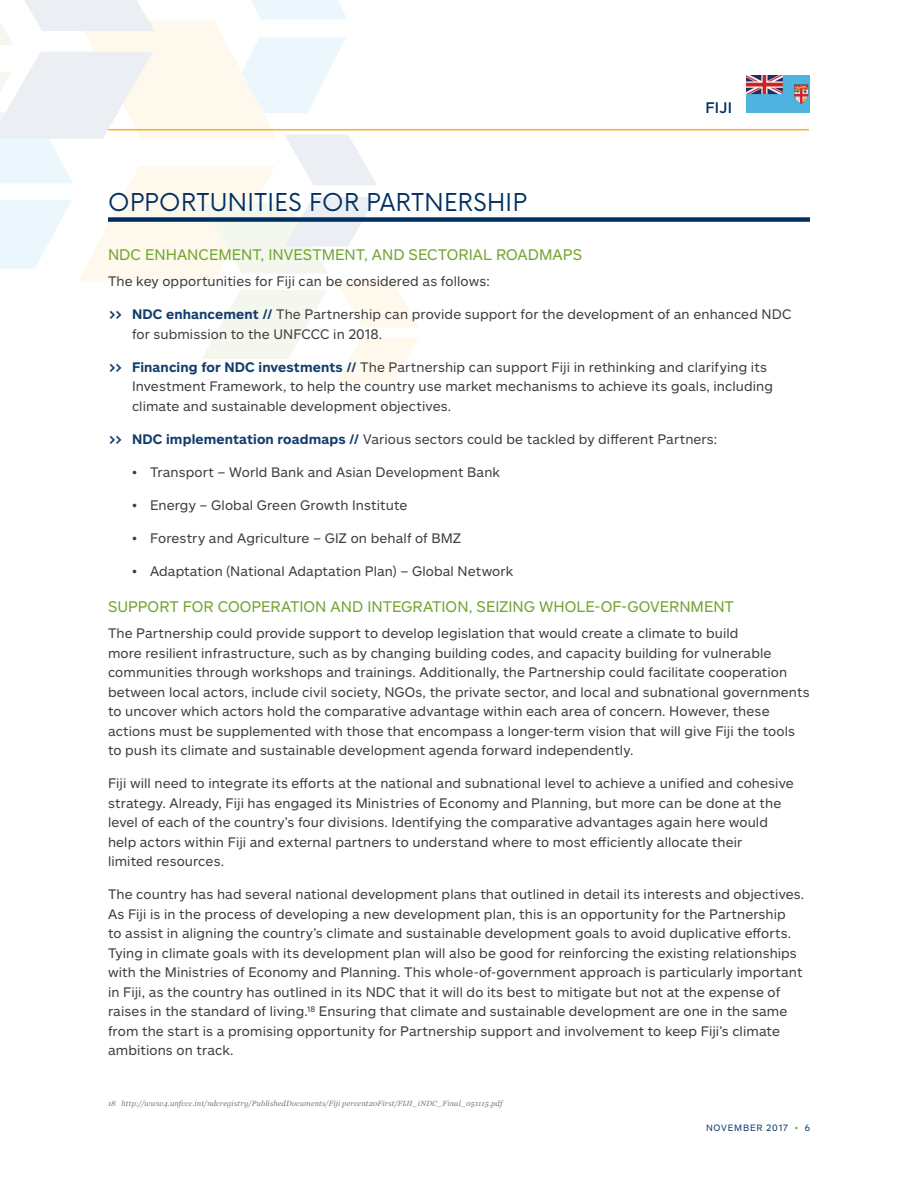
<style>
.page{position:relative;width:918px;height:1188px;background:#fff}
.page>*{position:absolute;margin:0;border:0;box-sizing:border-box;transform-origin:0 0}
.Header_1{font:24px "Now";letter-spacing:.02em;color:#003062}
.Subhead_1{font:15px "Allstate Sans";letter-spacing:.005em;color:#73a432}
.t1{font:500 15px "Allstate Sans";color:#003062}
.Body_copy_1{font:13.5px/19.5px "Allstate Sans";letter-spacing:.01em;color:#3e3e3f}
.Body_bullet{font:13.5px/19.5px "Allstate Sans";letter-spacing:.01em;color:#3e3e3f}
.t2{font:9px "Allstate Sans";letter-spacing:.085em;color:#123d6c}
.footers{font:italic 7.5px "Georgia";letter-spacing:.02em;color:#76787b}
.s1{font-weight:700;color:#123d6c}
.s2{color:#80ab41}
</style>
<div class="page">
<svg style="left:0;top:0;width:419px;height:383px"></svg>
<img style="left:746px;top:76px;width:64px;height:36px">
<hr style="left:108px;top:129px;width:701px;height:1px;background:#fbb416">
<div style="left:108px;top:217px;width:702px;height:5px;background:#003062"></div>
<p class="t1" style="left:705px;top:98px;width:28px">FIJI</p>
<p class="Header_1" style="left:108px;top:182px;width:420px">OPPORTUNITIES FOR PARTNERSHIP</p>
<p class="Subhead_1" style="left:108px;top:245px;width:476px">NDC ENHANCEMENT, INVESTMENT, AND SECTORIAL ROADMAPS</p>
<p class="Body_copy_1" style="left:108px;top:271px;width:384px">The key opportunities for Fiji can be considered as follows:</p>
<p class="Body_bullet" style="left:132px;top:304px;width:661px;text-indent:-24px"><span class="s1">&gt;&gt; NDC enhancement //</span> The Partnership can provide support for the development of an enhanced NDC for submission to the UNFCCC in 2018.</p>
<p class="Body_bullet" style="left:132px;top:357px;width:642px;text-indent:-24px"><span class="s1">&gt;&gt; Financing for NDC investments //</span> The Partnership can support Fiji in rethinking and clarifying its<br>Investment Framework, to help the country use market mechanisms to achieve its goals, including climate and sustainable development objectives.</p>
<p class="Body_bullet" style="left:108px;top:429px;width:611px"><span class="s1">&gt;&gt; NDC implementation roadmaps //</span> Various sectors could be tackled by different Partners:</p>
<p class="Body_copy_1" style="left:132px;top:462px;width:370px">• Transport – World Bank and Asian Development Bank</p>
<p class="Body_copy_1" style="left:132px;top:495px;width:277px">• Energy – Global Green Growth Institute</p>
<p class="Body_copy_1" style="left:132px;top:528px;width:331px">• Forestry and Agriculture – GIZ on behalf of BMZ</p>
<p class="Body_copy_1" style="left:132px;top:561px;width:383px">• Adaptation (National Adaptation Plan) – Global Network</p>
<p class="Subhead_1" style="left:108px;top:597px;width:628px">SUPPORT FOR COOPERATION AND INTEGRATION, SEIZING WHOLE-OF-GOVERNMENT</p>
<p class="Body_copy_1" style="left:108px;top:623px;width:703px">The Partnership could provide support to develop legislation that would create a climate to build<br>more resilient infrastructure, such as by changing building codes, and capacity building for vulnerable communities through workshops and trainings. Additionally, the Partnership could facilitate cooperation between local actors, include civil society, NGOs, the private sector, and local and subnational governments to uncover which actors hold the comparative advantage within each area of concern. However, these actions must be supplemented with those that encompass a longer-term vision that will give Fiji the tools to push its climate and sustainable development agenda forward independently.</p>
<p class="Body_copy_1" style="left:108px;top:773px;width:687px">Fiji will need to integrate its efforts at the national and subnational level to achieve a unified and cohesive strategy. Already, Fiji has engaged its Ministries of Economy and Planning, but more can be done at the level of each of the country’s four divisions. Identifying the comparative advantages again here would help actors within Fiji and external partners to understand where to most efficiently allocate their<br>limited resources.</p>
<p class="Body_copy_1" style="left:108px;top:884px;width:698px">The country has had several national development plans that outlined in detail its interests and objectives.<br>As Fiji is in the process of developing a new development plan, this is an opportunity for the Partnership<br>to assist in aligning the country’s climate and sustainable development goals to avoid duplicative efforts.<br>Tying in climate goals with its development plan will also be good for reinforcing the existing relationships with the Ministries of Economy and Planning. This whole-of-government approach is particularly important in Fiji, as the country has outlined in its NDC that it will do its best to mitigate but not at the expense of raises in the standard of living.<sup>18</sup> Ensuring that climate and sustainable development are one in the same from the start is a promising opportunity for Partnership support and involvement to keep Fiji’s climate ambitions on track.</p>
<p class="footers" style="left:108px;top:1098px;width:396px">18 http://www4.unfccc.int/ndcregistry/PublishedDocuments/Fiji percent20First/FIJI_iNDC_Final_051115.pdf</p>
<p class="t2" style="left:706px;top:1122px;width:105px">NOVEMBER 2017 <span class="s2">•</span> 6</p>
</div>
